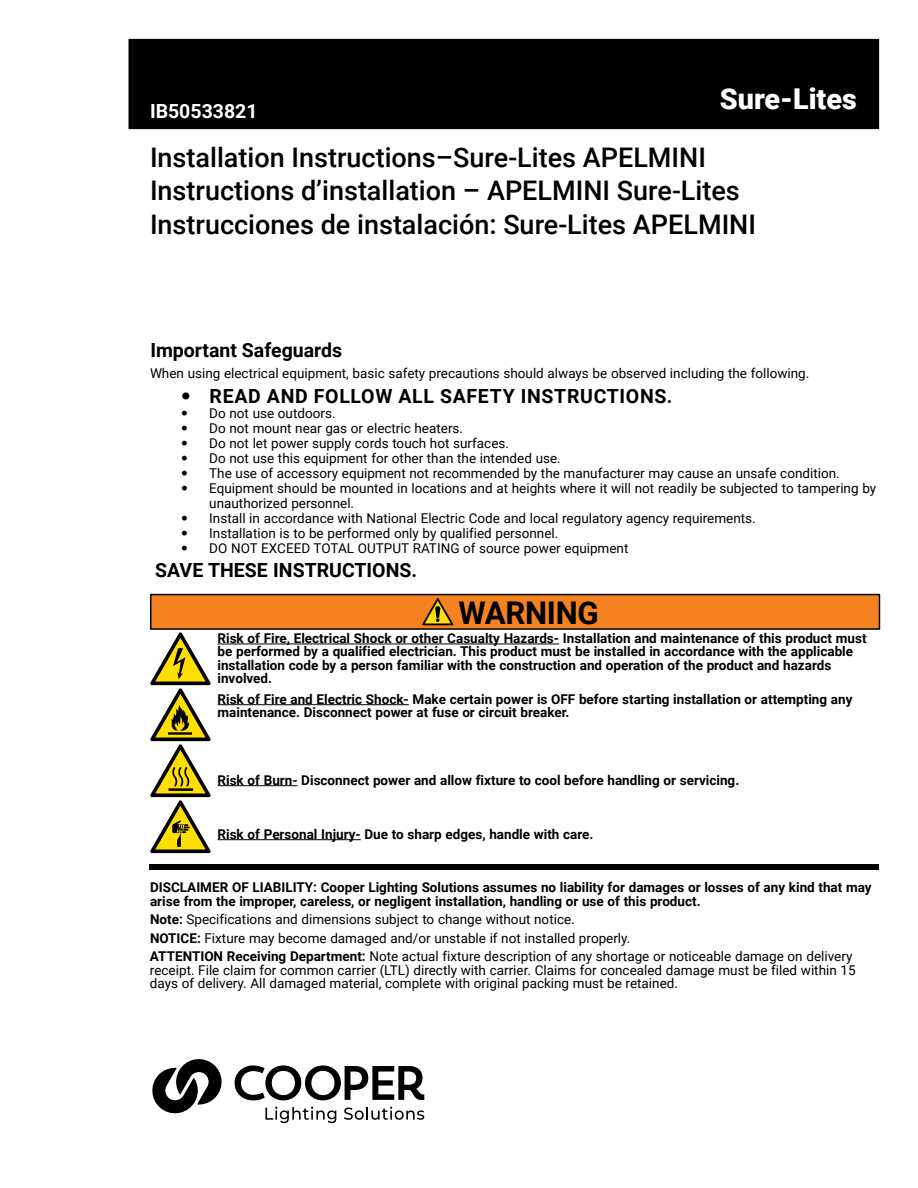
<style>
.page{position:relative;width:918px;height:1188px;background:#fff}
.page>*{position:absolute;margin:0;border:0;box-sizing:border-box;transform-origin:0 0}
.t1{font:700 31.35px "Roboto";letter-spacing:-.01em;color:#000}
.t2{font:900 28.65px "Roboto";color:#fff}
.t3{font:500 27px/33.8px "Roboto";color:#000}
.t4{font:700 19.5px "Roboto";color:#000}
.t5{font:700 19.5px "Roboto";letter-spacing:.035em;color:#000}
.t6{font:700 19.5px "Roboto";color:#fff}
.t7{font:13.5px/13.5px "Roboto";color:#000}
.t8{font:700 13.5px/13.5px "Roboto";color:#000}
.s1{font-family:"Univers LT Std";font-weight:400}
.s2{font-family:"Univers LT Std"}
.s3{font-weight:700}
</style>
<div class="page">
<div style="left:129px;top:39px;width:750px;height:90px;background:#000"></div>
<svg style="left:152px;top:1059px;width:70px;height:55px"></svg>
<svg style="left:265px;top:1107px;width:71px;height:16px"></svg>
<svg style="left:344px;top:1107px;width:80px;height:13px"></svg>
<svg style="left:235px;top:1065px;width:189px;height:35px"></svg>
<hr style="left:218px;top:644px;width:341px;height:1px;background:#000">
<hr style="left:218px;top:704px;width:191px;height:1px;background:#000">
<hr style="left:218px;top:785px;width:80px;height:1px;background:#000">
<hr style="left:218px;top:839px;width:143px;height:1px;background:#000">
<div style="left:151px;top:595px;width:728px;height:34px;background:#f58220"></div>
<div style="left:150px;top:594px;width:730px;height:36px;border:2px solid #000"></div>
<svg style="left:422px;top:598px;width:31px;height:27px"></svg>
<div style="left:149px;top:864px;width:730px;height:6px;background:#000"></div>
<svg style="left:150px;top:632px;width:61px;height:221px"></svg>
<h2 class="t2" style="left:720px;top:79px;width:139px">Sure-Lites</h2>
<h3 class="t3" style="left:150px;top:139px;width:608px">Installation Instructions–Sure-Lites APELMINI<br>Instructions d’installation – APELMINI Sure-Lites<br>Instrucciones de instalación: Sure-Lites APELMINI</h3>
<h3 class="t6" style="left:150px;top:97px;width:109px">IB50533821</h3>
<h3 class="t4" style="left:150px;top:337px;width:193px">Important Safeguards</h3>
<p class="t7" style="left:150px;top:366px;width:661px">When using electrical equipment, basic safety precautions should always be observed including the following.</p>
<h3 class="t5" style="left:183px;top:382px;width:492px"><span class="s1">•</span> READ AND FOLLOW ALL SAFETY INSTRUCTIONS.</h3>
<p class="t7" style="left:182px;top:406px;width:155px"><span class="s2">•</span> Do not use outdoors.</p>
<p class="t7" style="left:182px;top:421px;width:282px"><span class="s2">•</span> Do not mount near gas or electric heaters.</p>
<p class="t7" style="left:182px;top:436px;width:328px"><span class="s2">•</span> Do not let power supply cords touch hot surfaces.</p>
<p class="t7" style="left:182px;top:451px;width:380px"><span class="s2">•</span> Do not use this equipment for other than the intended use.</p>
<p class="t7" style="left:182px;top:466px;width:659px"><span class="s2">•</span> The use of accessory equipment not recommended by the manufacturer may cause an unsafe condition.</p>
<p class="t7" style="left:209px;top:480px;width:668px;line-height:15px;text-indent:-27px"><span class="s2">•</span> Equipment should be mounted in locations and at heights where it will not readily be subjected to tampering by unauthorized personnel.</p>
<p class="t7" style="left:182px;top:511px;width:575px"><span class="s2">•</span> Install in accordance with National Electric Code and local regulatory agency requirements.</p>
<p class="t7" style="left:182px;top:526px;width:378px"><span class="s2">•</span> Installation is to be performed only by qualified personnel.</p>
<p class="t7" style="left:182px;top:541px;width:448px"><span class="s2">•</span> DO NOT EXCEED TOTAL OUTPUT RATING of source power equipment</p>
<h3 class="t4" style="left:155px;top:556px;width:263px">SAVE THESE INSTRUCTIONS.</h3>
<h1 class="t1" style="left:458px;top:591px;width:142px">WARNING</h1>
<p class="t8" style="left:218px;top:631px;width:651px">Risk of Fire, Electrical Shock or other Casualty Hazards- Installation and maintenance of this product must be performed by a qualified electrician. This product must be installed in accordance with the applicable installation code by a person familiar with the construction and operation of the product and hazards involved.</p>
<p class="t8" style="left:218px;top:692px;width:636px">Risk of Fire and Electric Shock- Make certain power is OFF before starting installation or attempting any maintenance. Disconnect power at fuse or circuit breaker.</p>
<p class="t8" style="left:218px;top:773px;width:523px">Risk of Burn- Disconnect power and allow fixture to cool before handling or servicing.</p>
<p class="t8" style="left:218px;top:827px;width:377px">Risk of Personal Injury- Due to sharp edges, handle with care.</p>
<p class="t8" style="left:150px;top:880px;width:723px">DISCLAIMER OF LIABILITY: Cooper Lighting Solutions assumes no liability for damages or losses of any kind that may arise from the improper, careless, or negligent installation, handling or use of this product.</p>
<p class="t7" style="left:150px;top:909px;width:482px;line-height:19.5px"><span class="s3">Note:</span> Specifications and dimensions subject to change without notice.<br><span class="s3">NOTICE:</span> Fixture may become damaged and/or unstable if not installed properly.</p>
<p class="t7" style="left:150px;top:949px;width:707px"><span class="s3">ATTENTION Receiving Department:</span> Note actual fixture description of any shortage or noticeable damage on delivery receipt. File claim for common carrier (LTL) directly with carrier. Claims for concealed damage must be filed within 15 days of delivery. All damaged material, complete with original packing must be retained.</p>
</div>
